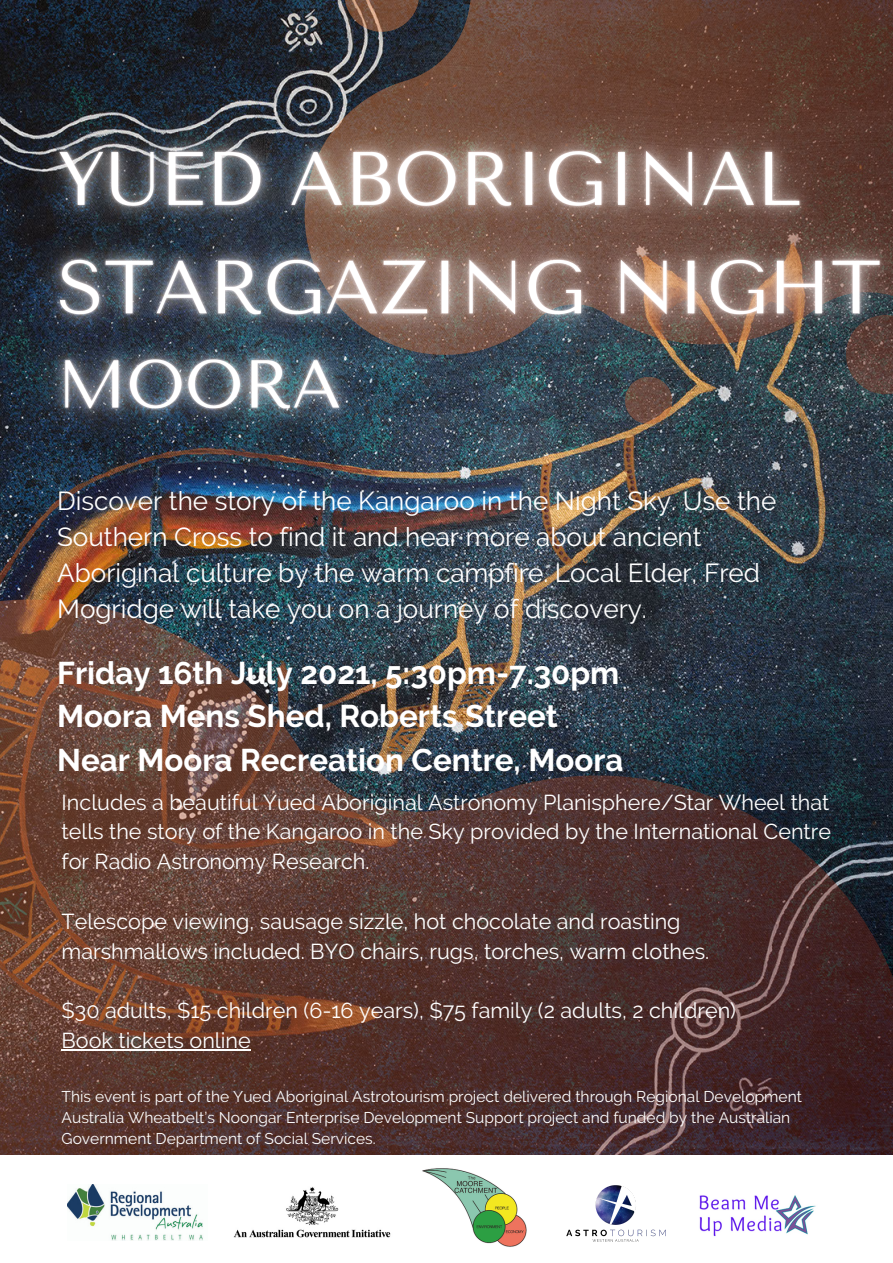
<style>
.page{position:relative;width:893px;height:1263px;background:#fff}
.page>*{position:absolute;margin:0;border:0;box-sizing:border-box;transform-origin:0 0}
.t1{font:700 31.28px "Raleway";color:#fff}
.t2{font:26.03px/36px "Raleway";color:#fff}
.t3{font:21.52px/29.8px "Raleway";color:#fff;text-align:justify}
.t4{font:15.52px/21.4px "Raleway";color:#fff}
</style>
<div class="page">
<img style="left:0;top:501px;width:893px;height:654px">
<hr style="left:62px;top:1049px;width:189px;height:2px;background:#fff">
<img style="left:67px;top:1184px;width:136px;height:56px">
<img style="left:233px;top:1187px;width:158px;height:51px">
<img style="left:566px;top:1185px;width:100px;height:57px">
<img style="left:268px;top:0;width:625px;height:534px">
<svg style="left:619px;top:417px;width:59px;height:13px"></svg>
<svg style="left:336px;top:0;width:92px;height:40px"></svg>
<img style="left:699px;top:1195px;width:117px;height:42px">
<img style="left:422px;top:1168px;width:105px;height:79px">
<img style="left:418px;top:159px;width:475px;height:258px">
<img style="left:0;top:50px;width:886px;height:259px">
<img style="left:0;top:269px;width:418px;height:232px">
<p class="t2" style="left:57px;top:483px;width:720px">Discover the story of the Kangaroo in the Night Sky. Use the Southern Cross to find it and hear more about ancient Aboriginal culture by the warm campfire. Local Elder, Fred Mogridge will take you on a journey of discovery.</p>
<p class="t1" style="left:57px;top:654px;width:564px">Friday 16th July 2021, 5:30pm-7.30pm</p>
<p class="t1" style="left:57px;top:698px;width:502px">Moora Mens Shed, Roberts Street</p>
<p class="t1" style="left:57px;top:741px;width:568px">Near Moora Recreation Centre, Moora</p>
<p class="t3" style="left:62px;top:787px;width:771px">Includes a beautiful Yued Aboriginal Astronomy Planisphere/Star Wheel that tells the story of the Kangaroo in the Sky provided by the International Centre for Radio Astronomy Research.</p>
<p class="t3" style="left:62px;top:906px;width:649px">Telescope viewing, sausage sizzle, hot chocolate and roasting marshmallows included. BYO chairs, rugs, torches, warm clothes.</p>
<p class="t3" style="left:62px;top:996px;width:676px">$30 adults, $15 children (6-16 years), $75 family (2 adults, 2 children)</p>
<p class="t3" style="left:62px;top:1026px;width:191px">Book tickets online</p>
<p class="t4" style="left:62px;top:1085px;width:742px">This event is part of the Yued Aboriginal Astrotourism project delivered through Regional Development<br>Australia Wheatbelt’s Noongar Enterprise Development Support project and funded by the Australian<br>Government Department of Social Services.</p>
</div>
